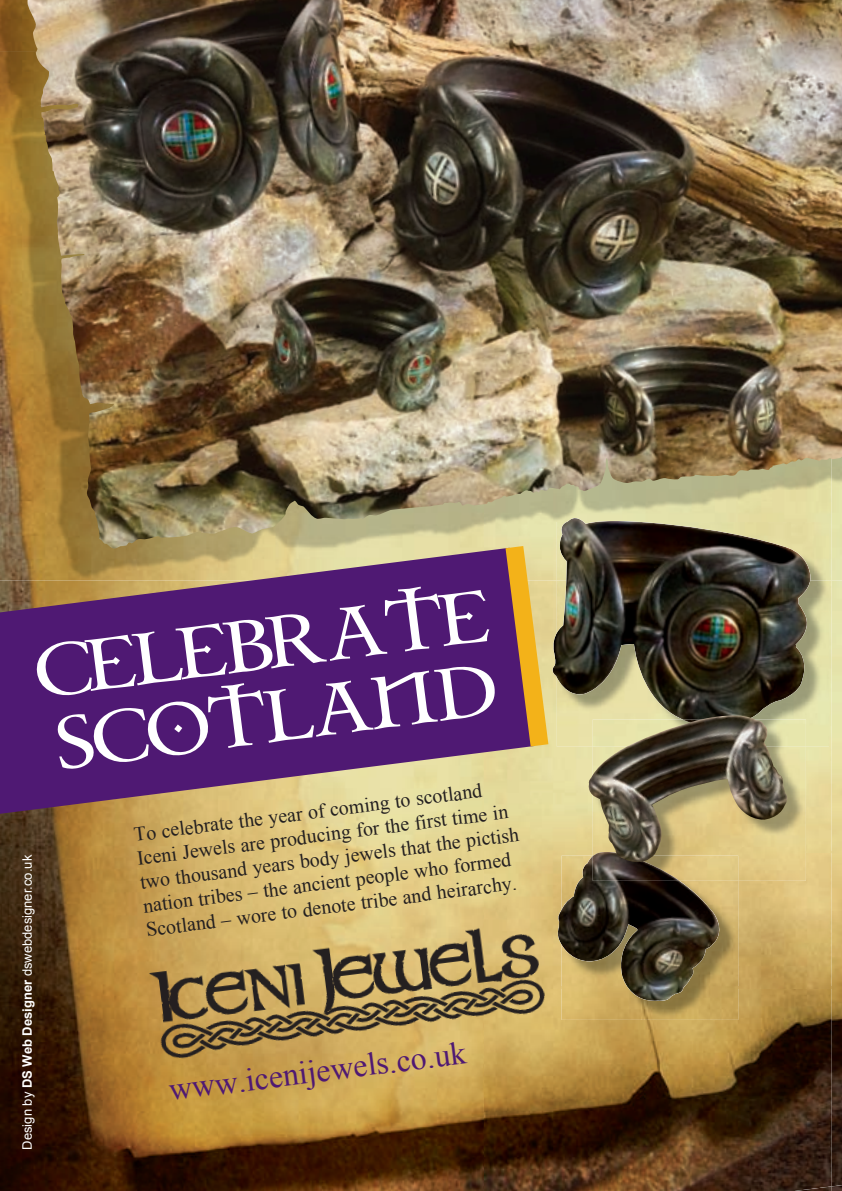
<style>
.page{position:relative;width:842px;height:1191px;background:#fff}
.page>*{position:absolute;margin:0;border:0;box-sizing:border-box;transform-origin:0 0}
.t1{font:64.4px/73.4px "Celtic Garamondthe 2 nd";color:#fff}
.t2{font:32px "Times New Roman";color:#4f1973}
.t3{font:20px/24px "Times New Roman";color:#231f20}
.t4{font:13px "Arial";color:#fff}
.s1{font-weight:700}
</style>
<div class="page">
<svg style="left:831px;top:1186px;width:11px;height:5px"></svg>
<img style="left:831px;top:580px;width:11px;height:606px">
<img style="left:0;top:823px;width:484px;height:368px">
<img style="left:484px;top:988px;width:347px;height:203px">
<img style="left:738px;top:852px;width:93px;height:136px">
<img style="left:0;top:118px;width:484px;height:430px">
<img style="left:145px;top:914px;width:408px;height:152px">
<img style="left:772px;top:0;width:70px;height:580px">
<img style="left:0;top:0;width:772px;height:51px">
<img style="left:484px;top:51px;width:347px;height:529px">
<img style="left:0;top:51px;width:486px;height:67px">
<img style="left:27px;top:0;width:427px;height:256px">
<img style="left:561px;top:855px;width:177px;height:164px">
<img style="left:556px;top:856px;width:170px;height:145px">
<img style="left:815px;top:522px;width:14px;height:58px">
<img style="left:549px;top:518px;width:266px;height:201px">
<img style="left:738px;top:719px;width:68px;height:161px">
<img style="left:679px;top:865px;width:59px;height:15px">
<img style="left:593px;top:865px;width:86px;height:15px">
<img style="left:587px;top:710px;width:202px;height:155px">
<svg style="left:0;top:548px;width:535px;height:275px;background:#724575"></svg>
<svg style="left:505px;top:546px;width:43px;height:200px;background:#bd8e58"></svg>
<h1 class="t1" style="left:33px;top:639px;width:456px;rotate:-7deg">CELEBRATE<br>SCOTLAND</h1>
<p class="t4" style="left:20px;top:1149px;width:296px;rotate:-90deg">Design by <span class="s1">DS Web Designer</span> dswebdesigner.co.uk</p>
<p class="t3" style="left:133px;top:821px;width:383px;rotate:-7deg">To celebrate the year of coming to scotland Iceni Jewels are producing for the first time in two thousand years body jewels that the pictish nation tribes – the ancient people who formed Scotland – wore to denote tribe and heirarchy.</p>
<h2 class="t2" style="left:167px;top:1070px;width:301px;rotate:-7deg">www.icenijewels.co.uk</h2>
</div>
